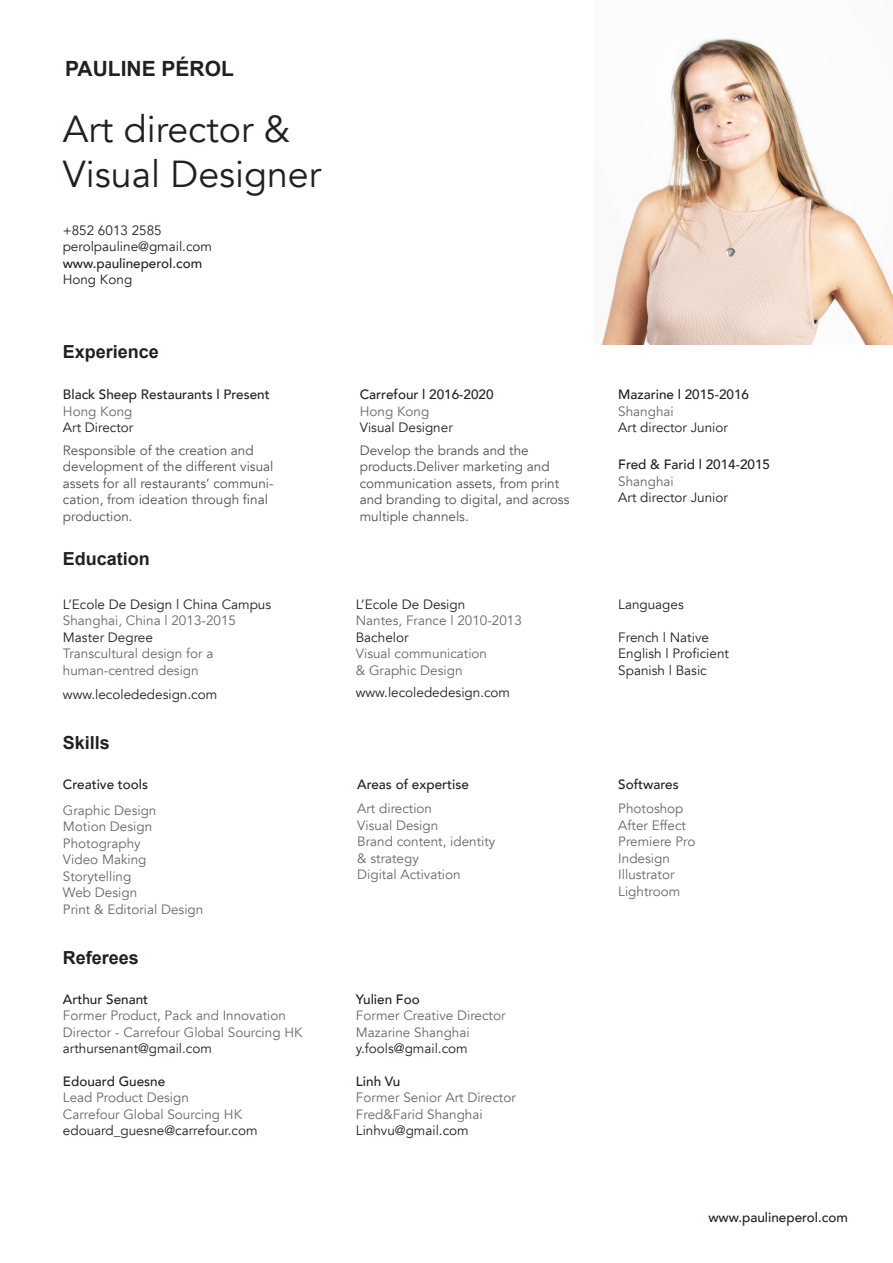
<style>
.page{position:relative;width:893px;height:1263px;background:#fff}
.page>*{position:absolute;margin:0;border:0;box-sizing:border-box;transform-origin:0 0}
.t1{font:37.5px "Avenir";color:#231f20}
.t2{font:700 21px "Arial";color:#231f20}
.t3{font:700 18px "Arial";color:#231f20}
.t4{font:13.5px "Avenir";color:#666969}
.t5{font:13.5px "Avenir";color:#231f20}
.t6{font:13.5px/16.5px "Avenir";color:#4f5252}
.t7{font:500 13.5px "Avenir";color:#231f20}
</style>
<div class="page">
<img style="left:602px;top:38px;width:291px;height:306px">
<p class="t2" style="left:65px;top:54px;width:170px">PAULINE PÉROL</p>
<p class="t1" style="left:63px;top:107px;width:229px">Art director &amp;</p>
<p class="t1" style="left:63px;top:152px;width:260px">Visual Designer</p>
<p class="t5" style="left:63px;top:222px;width:101px">+852 6013 2585</p>
<p class="t5" style="left:63px;top:238px;width:151px">perolpauline@gmail.com</p>
<p class="t7" style="left:63px;top:251px;width:141px">www.paulineperol.com</p>
<p class="t5" style="left:63px;top:271px;width:71px">Hong Kong</p>
<p class="t3" style="left:63px;top:339px;width:98px">Experience</p>
<p class="t7" style="left:63px;top:383px;width:208px">Black Sheep Restaurants l Present</p>
<p class="t4" style="left:63px;top:403px;width:71px">Hong Kong</p>
<p class="t5" style="left:63px;top:420px;width:72px">Art Director</p>
<p class="t6" style="left:63px;top:442px;width:212px">Responsible of the creation and development of the different visual assets for all restaurants’ communi&shy;cation, from ideation through final production.</p>
<p class="t3" style="left:63px;top:547px;width:89px">Education</p>
<p class="t5" style="left:63px;top:596px;width:210px">L’Ecole De Design l China Campus</p>
<p class="t4" style="left:63px;top:613px;width:175px">Shanghai, China l 2013-2015</p>
<p class="t5" style="left:63px;top:629px;width:92px">Master Degree</p>
<p class="t4" style="left:63px;top:646px;width:152px">Transcultural design for a</p>
<p class="t4" style="left:63px;top:662px;width:137px">human-centred design</p>
<p class="t5" style="left:63px;top:686px;width:156px">www.lecolededesign.com</p>
<p class="t3" style="left:63px;top:731px;width:49px">Skills</p>
<p class="t7" style="left:63px;top:773px;width:87px">Creative tools</p>
<p class="t4" style="left:63px;top:802px;width:95px">Graphic Design</p>
<p class="t4" style="left:63px;top:818px;width:91px">Motion Design</p>
<p class="t4" style="left:63px;top:835px;width:79px">Photography</p>
<p class="t4" style="left:63px;top:851px;width:85px">Video Making</p>
<p class="t4" style="left:63px;top:868px;width:70px">Storytelling</p>
<p class="t4" style="left:63px;top:884px;width:76px">Web Design</p>
<p class="t4" style="left:63px;top:901px;width:142px">Print &amp; Editorial Design</p>
<p class="t3" style="left:63px;top:945px;width:78px">Referees</p>
<p class="t7" style="left:63px;top:987px;width:87px">Arthur Senant</p>
<p class="t4" style="left:63px;top:1008px;width:225px">Former Product, Pack and Innovation</p>
<p class="t4" style="left:63px;top:1024px;width:241px">Director - Carrefour Global Sourcing HK</p>
<p class="t5" style="left:63px;top:1041px;width:151px">arthursenant@gmail.com</p>
<p class="t7" style="left:63px;top:1069px;width:104px">Edouard Guesne</p>
<p class="t4" style="left:63px;top:1089px;width:128px">Lead Product Design</p>
<p class="t4" style="left:63px;top:1106px;width:181px">Carrefour Global Sourcing HK</p>
<p class="t5" style="left:63px;top:1122px;width:196px">edouard_guesne@carrefour.com</p>
<p class="t7" style="left:360px;top:383px;width:135px">Carrefour l 2016-2020</p>
<p class="t4" style="left:360px;top:403px;width:71px">Hong Kong</p>
<p class="t5" style="left:360px;top:420px;width:95px">Visual Designer</p>
<p class="t6" style="left:360px;top:442px;width:211px">Develop the brands and the products.Deliver marketing and communication assets, from print and branding to digital, and across multiple channels.</p>
<p class="t5" style="left:356px;top:596px;width:111px">L’Ecole De Design</p>
<p class="t4" style="left:356px;top:613px;width:168px">Nantes, France l 2010-2013</p>
<p class="t5" style="left:356px;top:629px;width:54px">Bachelor</p>
<p class="t4" style="left:356px;top:646px;width:133px">Visual communication</p>
<p class="t4" style="left:356px;top:662px;width:108px">&amp; Graphic Design</p>
<p class="t5" style="left:356px;top:685px;width:156px">www.lecolededesign.com</p>
<p class="t7" style="left:357px;top:773px;width:113px">Areas of expertise</p>
<p class="t4" style="left:357px;top:800px;width:76px">Art direction</p>
<p class="t4" style="left:357px;top:817px;width:83px">Visual Design</p>
<p class="t4" style="left:357px;top:833px;width:140px">Brand content, identity</p>
<p class="t4" style="left:357px;top:850px;width:63px">&amp; strategy</p>
<p class="t4" style="left:357px;top:866px;width:105px">Digital Activation</p>
<p class="t7" style="left:356px;top:987px;width:65px">Yulien Foo</p>
<p class="t4" style="left:356px;top:1008px;width:151px">Former Creative Director</p>
<p class="t4" style="left:356px;top:1024px;width:115px">Mazarine Shanghai</p>
<p class="t5" style="left:356px;top:1041px;width:113px">y.fools@gmail.com</p>
<p class="t7" style="left:356px;top:1069px;width:46px">Linh Vu</p>
<p class="t4" style="left:356px;top:1089px;width:161px">Former Senior Art Director</p>
<p class="t4" style="left:356px;top:1106px;width:128px">Fred&amp;Farid Shanghai</p>
<p class="t5" style="left:356px;top:1122px;width:114px">Linhvu@gmail.com</p>
<p class="t7" style="left:618px;top:383px;width:132px">Mazarine l 2015-2016</p>
<p class="t4" style="left:618px;top:403px;width:57px">Shanghai</p>
<p class="t5" style="left:618px;top:420px;width:111px">Art director Junior</p>
<p class="t7" style="left:618px;top:453px;width:153px">Fred &amp; Farid l 2014-2015</p>
<p class="t4" style="left:618px;top:473px;width:57px">Shanghai</p>
<p class="t5" style="left:618px;top:489px;width:111px">Art director Junior</p>
<p class="t5" style="left:618px;top:596px;width:67px">Languages</p>
<p class="t5" style="left:618px;top:629px;width:92px">French l Native</p>
<p class="t5" style="left:618px;top:646px;width:112px">English l Proficient</p>
<p class="t5" style="left:618px;top:662px;width:90px">Spanish l Basic</p>
<p class="t7" style="left:618px;top:773px;width:62px">Softwares</p>
<p class="t4" style="left:618px;top:800px;width:67px">Photoshop</p>
<p class="t4" style="left:618px;top:817px;width:69px">After Effect</p>
<p class="t4" style="left:618px;top:833px;width:79px">Premiere Pro</p>
<p class="t4" style="left:618px;top:850px;width:53px">Indesign</p>
<p class="t4" style="left:618px;top:866px;width:58px">Illustrator</p>
<p class="t4" style="left:618px;top:883px;width:63px">Lightroom</p>
<p class="t7" style="left:708px;top:1206px;width:141px">www.paulineperol.com</p>
</div>
